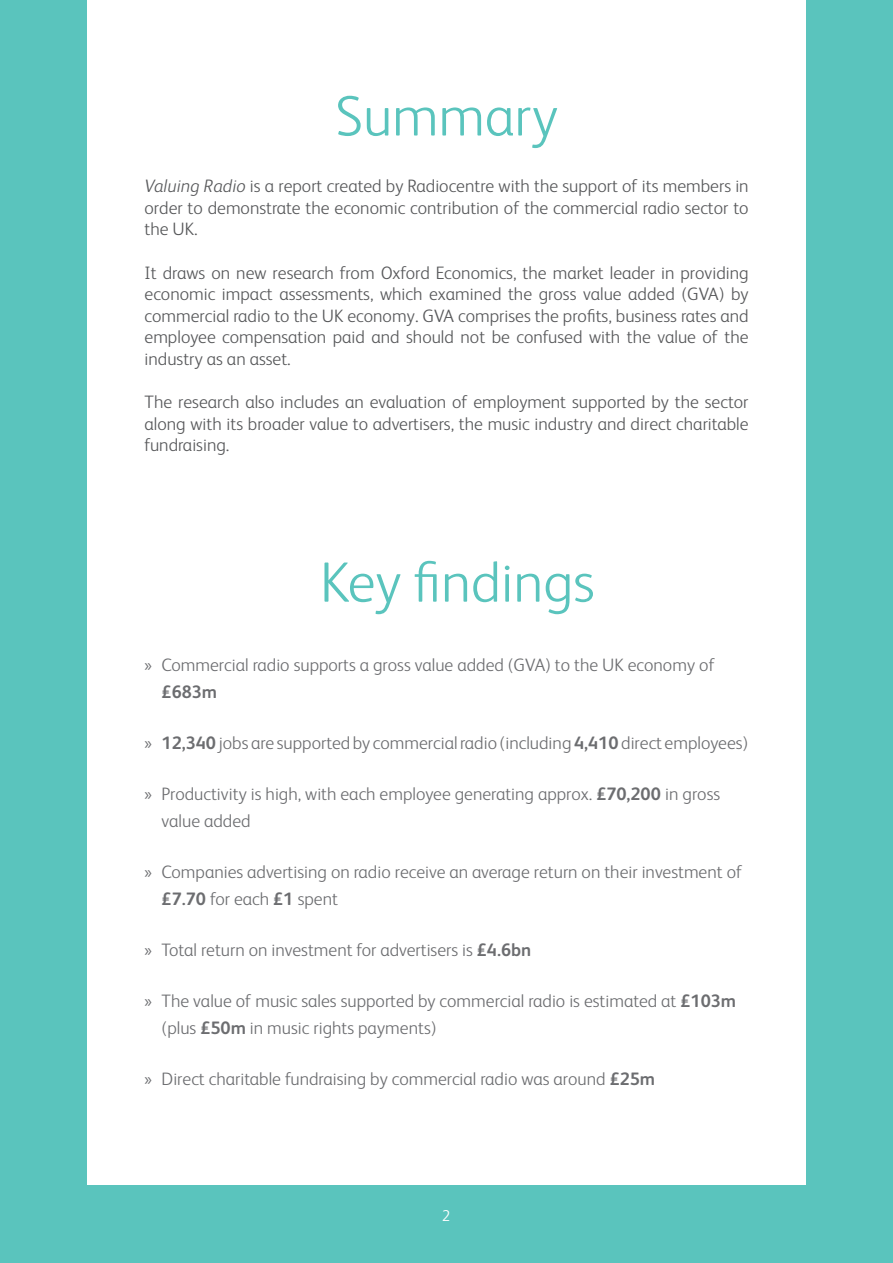
<style>
.page{position:relative;width:893px;height:1263px;background:#5ac4bd}
.page>*{position:absolute;margin:0;border:0;box-sizing:border-box;transform-origin:0 0}
.t1{font:300 57px "FS Albert";color:#5ac4bd}
.t2{font:300 18px/21.6px "FS Albert";color:#57585a;text-align:justify}
.t3{font:300 18px/27px "FS Albert";color:#6c6d70}
.t4{font:300 15.75px "FS Albert";color:#fff}
.s1{font-style:italic}
.s2{font-family:"Myriad Pro";font-weight:400}
.s3{font-weight:700}
</style>
<div class="page">
<div style="left:87px;top:0;width:718px;height:1184px;background:#fff"></div>
<p class="t1" style="left:335px;top:79px;width:224px">Summary</p>
<p class="t2" style="left:145px;top:174px;width:606px"><span class="s1">Valuing Radio</span> is a report created by Radiocentre with the support of its members in order to demonstrate the economic contribution of the commercial radio sector to the UK.</p>
<p class="t2" style="left:145px;top:261px;width:606px">It draws on new research from Oxford Economics, the market leader in providing economic impact assessments, which examined the gross value added (GVA) by commercial radio to the UK economy. GVA comprises the profits, business rates and employee compensation paid and should not be confused with the value of the industry as an asset.</p>
<p class="t2" style="left:145px;top:390px;width:605px">The research also includes an evaluation of employment supported by the sector along with its broader value to advertisers, the music industry and direct charitable fundraising.</p>
<p class="t1" style="left:320px;top:545px;width:276px">Key findings</p>
<p class="t3" style="left:162px;top:651px;width:555px;text-indent:-17px"><span class="s2">»</span> Commercial radio supports a gross value added (GVA) to the UK economy of <span class="s3">£683m</span></p>
<p class="t3" style="left:145px;top:729px;width:605px"><span class="s2">»</span> <span class="s3">12,340</span> jobs are supported by commercial radio (including <span class="s3">4,410</span> direct employees)</p>
<p class="t3" style="left:162px;top:780px;width:560px;text-indent:-17px"><span class="s2">»</span> Productivity is high, with each employee generating approx. <span class="s3">£70,200</span> in gross value added</p>
<p class="t3" style="left:162px;top:858px;width:582px;text-indent:-17px"><span class="s2">»</span> Companies advertising on radio receive an average return on their investment of <span class="s3">£7.70</span> for each <span class="s3">£1</span> spent</p>
<p class="t3" style="left:145px;top:936px;width:388px"><span class="s2">»</span> Total return on investment for advertisers is <span class="s3">£4.6bn</span></p>
<p class="t3" style="left:162px;top:987px;width:576px;text-indent:-17px"><span class="s2">»</span> The value of music sales supported by commercial radio is estimated at <span class="s3">£103m </span>(plus <span class="s3">£50m</span> in music rights payments)</p>
<p class="t3" style="left:145px;top:1065px;width:512px"><span class="s2">»</span> Direct charitable fundraising by commercial radio was around <span class="s3">£25m</span></p>
<p class="t4" style="left:442px;top:1205px;width:10px">2</p>
</div>
